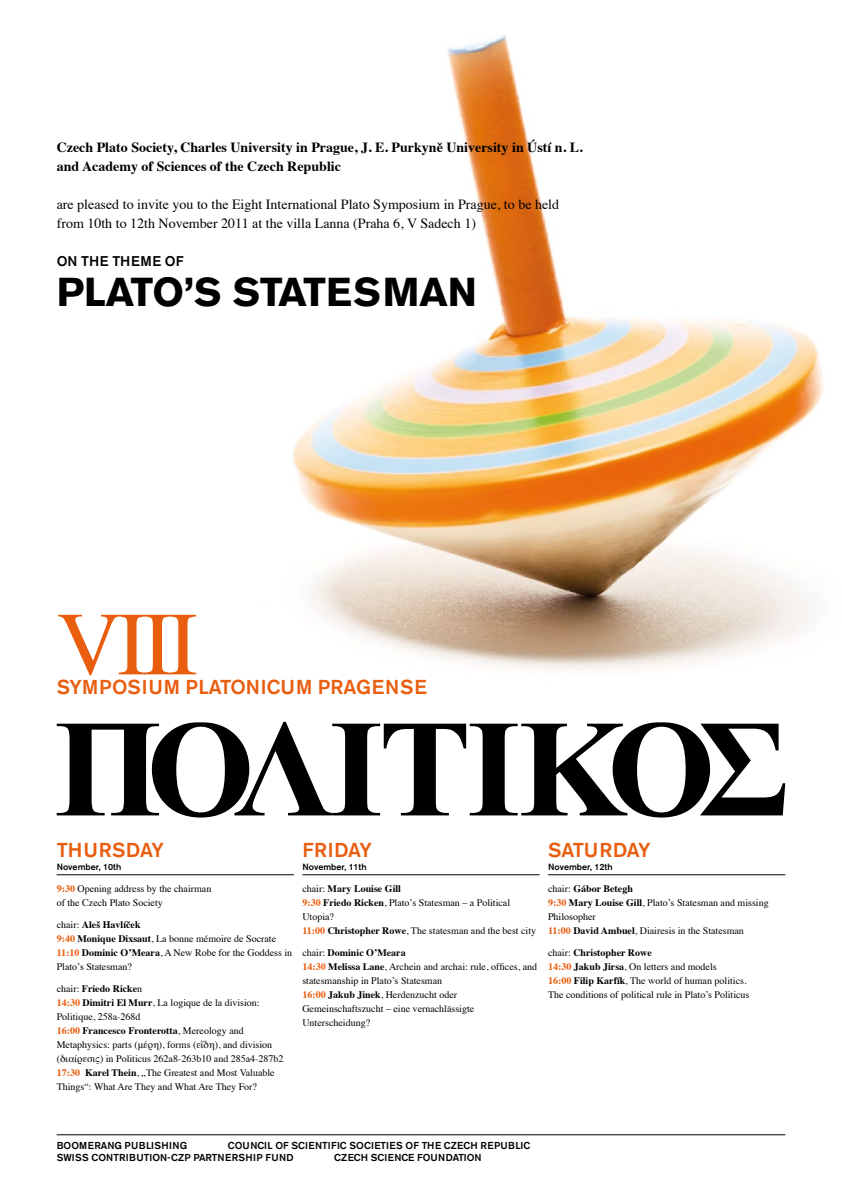
<style>
.page{position:relative;width:842px;height:1191px;background:#fff}
.page>*{position:absolute;margin:0;border:0;box-sizing:border-box;transform-origin:0 0}
.t1{font:90px "Times";color:#e95d0f}
.t2{font:700 40px "Akzidenz Grotesk BECE";color:#000}
.t3{font:500 20px "Akzidenz Grotesk BECE";letter-spacing:.01em;color:#e95d0f}
.t4{font:500 20px "Akzidenz Grotesk BECE";letter-spacing:-.01em;color:#e95d0f}
.t5{font:14px/19px "Times";color:#000}
.t6{font:700 14px/19px "Times";color:#000}
.t7{font:500 14px "Akzidenz Grotesk BECE";color:#000}
.t8{font:10px/14px "Times";color:#000}
.t9{font:500 10px "Akzidenz Grotesk BECE";color:#000}
.t10{font:500 9px "Akzidenz Grotesk BECE";color:#000}
.s1{font-weight:700;color:#e95d0f}
.s2{font-weight:700}
</style>
<div class="page">
<img style="left:56px;top:35px;width:768px;height:692px">
<svg style="left:57px;top:722px;width:728px;height:95px"></svg>
<hr style="left:57px;top:874px;width:237px;height:1px;background:#000">
<hr style="left:302px;top:874px;width:238px;height:1px;background:#000">
<hr style="left:548px;top:874px;width:237px;height:1px;background:#000">
<hr style="left:57px;top:1134px;width:728px;height:1px;background:#000">
<h3 class="t6" style="left:57px;top:137px;width:527px">Czech Plato Society, Charles University in Prague, J. E. Purkyně University in Ústí n. L. and Academy of Sciences of the Czech Republic</h3>
<h3 class="t5" style="left:57px;top:194px;width:504px">are pleased to invite you to the Eight International Plato Symposium in Prague, to be held from 10th to 12th November 2011 at the villa Lanna (Praha 6, V Sadech 1)</h3>
<h3 class="t7" style="left:57px;top:253px;width:128px">ON THE THEME OF</h3>
<h2 class="t2" style="left:57px;top:270px;width:422px">PLATO’S STATESMAN</h2>
<h1 class="t1" style="left:57px;top:560px;width:143px">VIII</h1>
<h3 class="t3" style="left:57px;top:676px;width:178px">SYM POSIUM PLATON</h3>
<h3 class="t3" style="left:261px;top:676px;width:165px">ICUM PRAGENSE</h3>
<h3 class="t3" style="left:57px;top:838px;width:109px">TH URSDAY</h3>
<p class="t10" style="left:57px;top:862px;width:66px">N OVEMBER, 10TH</p>
<p class="t8" style="left:57px;top:881px;width:156px"><span class="s1">9:30</span> Opening address by the chairman of the Czech Plato Society</p>
<p class="t8" style="left:57px;top:917px;width:237px">chair: <span class="s2">Aleš Havlíček<br></span><span class="s1">9:40</span> <span class="s2">Monique Dixsaut</span>, La bonne mémoire de Socrate <span class="s1">11:10</span> <span class="s2">Dominic O’Meara</span>, A New Robe for the Goddess in Plato’s Statesman?</p>
<p class="t8" style="left:57px;top:981px;width:228px">chair: <span class="s2">Friedo Ricke</span>n<br><span class="s1">14:30</span> <span class="s2">Dimitri El Murr</span>, La logique de la division:<br>Politique, 258a-268d<br><span class="s1">16:00</span> <span class="s2">Francesco Fronterotta</span>, Mereology and Metaphysics: parts (μέρη), forms (εἴδη), and division (διαίρεσις) in Politicus 262a8-263b10 and 285a4-287b2<br><span class="s1">17:30</span> <span class="s2">Karel Thein</span>, „The Greatest and Most Valuable Things“: What Are They and What Are They For?</p>
<h3 class="t3" style="left:302px;top:838px;width:71px">FRIDAY</h3>
<p class="t10" style="left:302px;top:862px;width:66px">NOVEMBER, 11TH</p>
<p class="t8" style="left:302px;top:881px;width:235px">chair: <span class="s2">Mary Louise Gill<br></span><span class="s1">9:30</span> <span class="s2">Friedo Ricken</span>, Plato’s Statesman – a Political Utopia?<br><span class="s1">11:00</span> <span class="s2">Christopher Rowe</span>, The statesman and the best city</p>
<p class="t8" style="left:302px;top:945px;width:236px">chair: <span class="s2">Dominic O’Meara<br></span><span class="s1">14:30</span> <span class="s2">Melissa Lane</span>, Archein and archai: rule, offices, and statesmanship in Plato’s Statesman<br><span class="s1">16:00</span> <span class="s2">Jakub Jinek</span>, Herdenzucht oder Gemeinschaftszucht – eine vernachlässigte Unterscheidung?</p>
<h3 class="t4" style="left:548px;top:838px;width:104px">SATURDAY</h3>
<p class="t10" style="left:548px;top:862px;width:66px">N OVEMBER, 12TH</p>
<p class="t8" style="left:548px;top:881px;width:222px">chair: <span class="s2">Gábor Betegh<br></span><span class="s1">9:30</span> <span class="s2">Mary Louise Gill</span>, Plato’s Statesman and missing Philosopher<br><span class="s1">11:00</span> <span class="s2">David Ambuel</span>, Diairesis in the Statesman</p>
<p class="t8" style="left:548px;top:945px;width:203px">chair: <span class="s2">Christopher Rowe<br></span><span class="s1">14:30</span> <span class="s2">Jakub Jirsa</span>, On letters and models<br><span class="s1">16:00</span> <span class="s2">Filip Karfík</span>, The world of human politics.<br>The conditions of political rule in Plato’s Politicus</p>
<p class="t9" style="left:57px;top:1140px;width:75px">BOOMERANG PUBLIS</p>
<p class="t9" style="left:162px;top:1140px;width:26px">HING</p>
<p class="t9" style="left:228px;top:1140px;width:36px">COU NCIL</p>
<p class="t9" style="left:276px;top:1140px;width:226px">OF SCI ENTI FIC SOCI ETI ES OF THE CZECH REPUBLIC</p>
<p class="t9" style="left:57px;top:1152px;width:22px">SWISS</p>
<p class="t9" style="left:92px;top:1152px;width:35px">CONTRIBU</p>
<p class="t9" style="left:144px;top:1152px;width:150px">TION-CZP PARTNERSHIP FU ND</p>
<p class="t9" style="left:334px;top:1152px;width:149px">CZECH SCI ENCE FOU NDATION</p>
</div>
